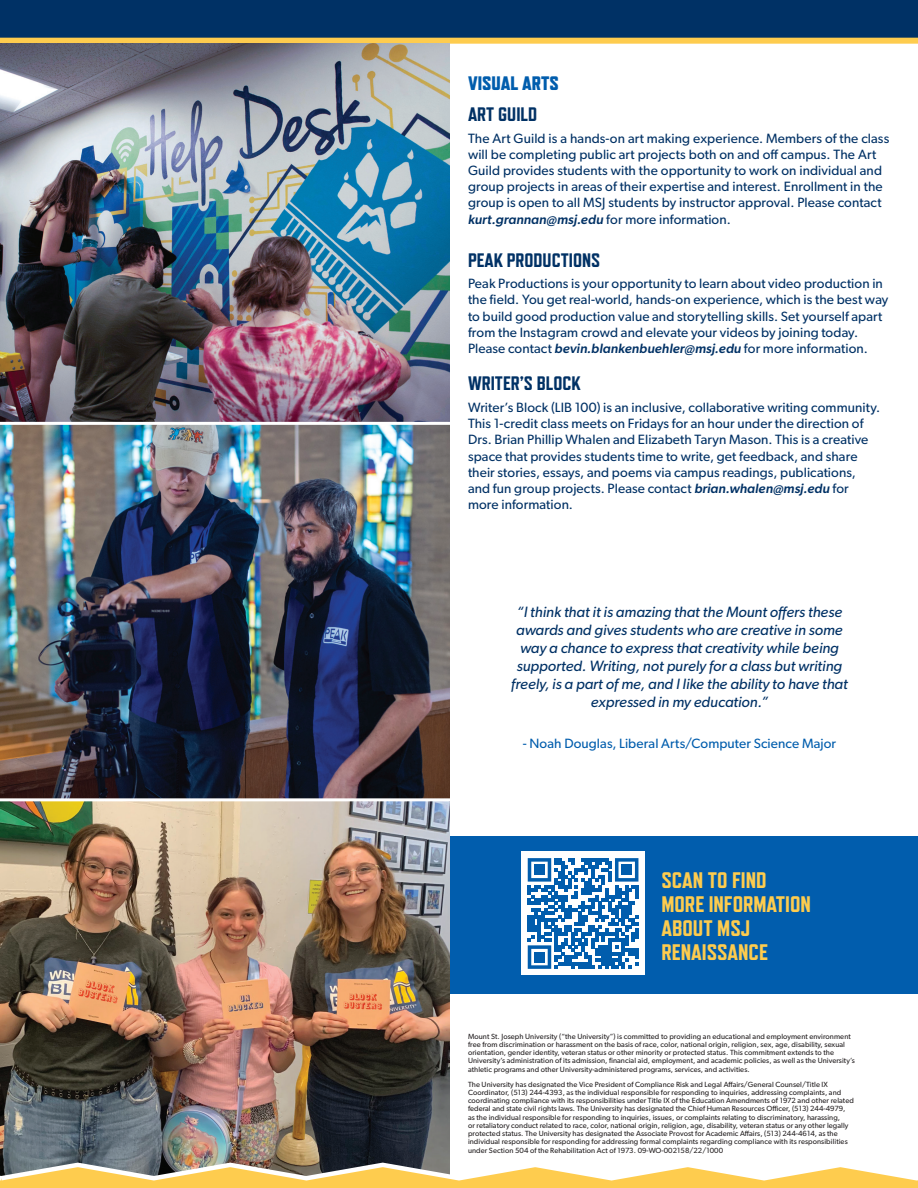
<style>
.page{position:relative;width:918px;height:1188px;background:#fff}
.page>*{position:absolute;margin:0;border:0;box-sizing:border-box;transform-origin:0 0}
.t1{font:800 22.5px/24px "Refrigerator Deluxe";color:#fecc4e}
.t2{font:800 19.5px "Refrigerator Deluxe";color:#003165}
.t3{font:800 19.5px "Refrigerator Deluxe";color:#015dad}
.t4{font:italic 15px/18px "Gibson";color:#003165;text-align:center}
.t5{font:13.5px/16.2px "Gibson";letter-spacing:.01em;color:#003165}
.t6{font:13.5px "Gibson";letter-spacing:.01em;color:#015dad}
.t7{font:7.5px/8.2px "Gibson";letter-spacing:.01em;color:#231f20}
.s1{font-weight:500;font-style:italic}
</style>
<div class="page">
<div style="left:286px;top:836px;width:632px;height:158px;background:#015dad"></div>
<div style="left:521px;top:851px;width:124px;height:124px;background:#fff"></div>
<svg style="left:528px;top:858px;width:110px;height:111px"></svg>
<div style="left:534px;top:865px;width:11px;height:10px;background:#015dad"></div>
<div style="left:622px;top:865px;width:10px;height:10px;background:#015dad"></div>
<div style="left:534px;top:952px;width:11px;height:10px;background:#015dad"></div>
<svg style="left:0;top:0;width:918px;height:44px"></svg>
<img style="left:0;top:44px;width:450px;height:1116px">
<svg style="left:0;top:1160px;width:918px;height:28px"></svg>
<hr style="left:0;top:422px;width:450px;height:3px;background:#fff">
<hr style="left:0;top:798px;width:450px;height:3px;background:#fff">
<h2 class="t3" style="left:468px;top:72px;width:92px">VISUAL ARTS</h2>
<h2 class="t2" style="left:468px;top:103px;width:71px">ART GUILD</h2>
<p class="t5" style="left:468px;top:130px;width:423px">The Art Guild is a hands-on art making experience. Members of the class will be completing public art projects both on and off campus. The Art Guild provides students with the opportunity to work on individual and group projects in areas of their expertise and interest. Enrollment in the group is open to all MSJ students by instructor approval. Please contact <span class="s1">kurt.grannan@msj.edu</span> for more information.</p>
<h2 class="t2" style="left:468px;top:249px;width:134px">PEAK PRODUCTIONS</h2>
<p class="t5" style="left:468px;top:275px;width:422px">Peak Productions is your opportunity to learn about video production in the field. You get real-world, hands-on experience, which is the best way to build good production value and storytelling skills. Set yourself apart from the Instagram crowd and elevate your videos by joining today.<br>Please contact <span class="s1">bevin.blankenbuehler@msj.edu</span> for more information.</p>
<h2 class="t2" style="left:468px;top:372px;width:114px">WRITER’S BLOCK</h2>
<p class="t5" style="left:468px;top:399px;width:414px">Writer’s Block (LIB 100) is an inclusive, collaborative writing community.<br>This 1-credit class meets on Fridays for an hour under the direction of Drs. Brian Phillip Whalen and Elizabeth Taryn Mason. This is a creative space that provides students time to write, get feedback, and share their stories, essays, and poems via campus readings, publications, and fun group projects. Please contact <span class="s1">brian.whalen@msj.edu</span> for more information.</p>
<p class="t4" style="left:511px;top:602px;width:338px">“I think that it is amazing that the Mount offers these awards and gives students who are creative in some way a chance to express that creativity while being supported. Writing, not purely for a class but writing freely, is a part of me, and I like the ability to have that expressed in my education.”</p>
<h3 class="t6" style="left:523px;top:735px;width:315px">- Noah Douglas, Liberal Arts/Computer Science Major</h3>
<h1 class="t1" style="left:661px;top:868px;width:151px">SCAN TO FIND<br>MORE INFORMATION<br>ABOUT MSJ<br>RENAISSANCE</h1>
<p class="t7" style="left:468px;top:1032px;width:388px">Mount St. Joseph University (“the University”) is committed to providing an educational and employment environment free from discrimination or harassment on the basis of race, color, national origin, religion, sex, age, disability, sexual orientation, gender identity, veteran status or other minority or protected status. This commitment extends to the University’s administration of its admission, financial aid, employment, and academic policies, as well as the University’s athletic programs and other University-administered programs, services, and activities.</p>
<p class="t7" style="left:468px;top:1080px;width:387px">The University has designated the Vice President of Compliance Risk and Legal Affairs/General Counsel/Title IX Coordinator, (513) 244-4393, as the individual responsible for responding to inquiries, addressing complaints, and coordinating compliance with its responsibilities under Title IX of the Education Amendments of 1972 and other related federal and state civil rights laws. The University has designated the Chief Human Resources Officer, (513) 244-4979, as the individual responsible for responding to inquiries, issues, or complaints relating to discriminatory, harassing,<br>or retaliatory conduct related to race, color, national origin, religion, age, disability, veteran status or any other legally protected status. The University has designated the Associate Provost for Academic Affairs, (513) 244-4614, as the individual responsible for responding for addressing formal complaints regarding compliance with its responsibilities under Section 504 of the Rehabilitation Act of 1973. 09-WO-002158/22/1000</p>
</div>
